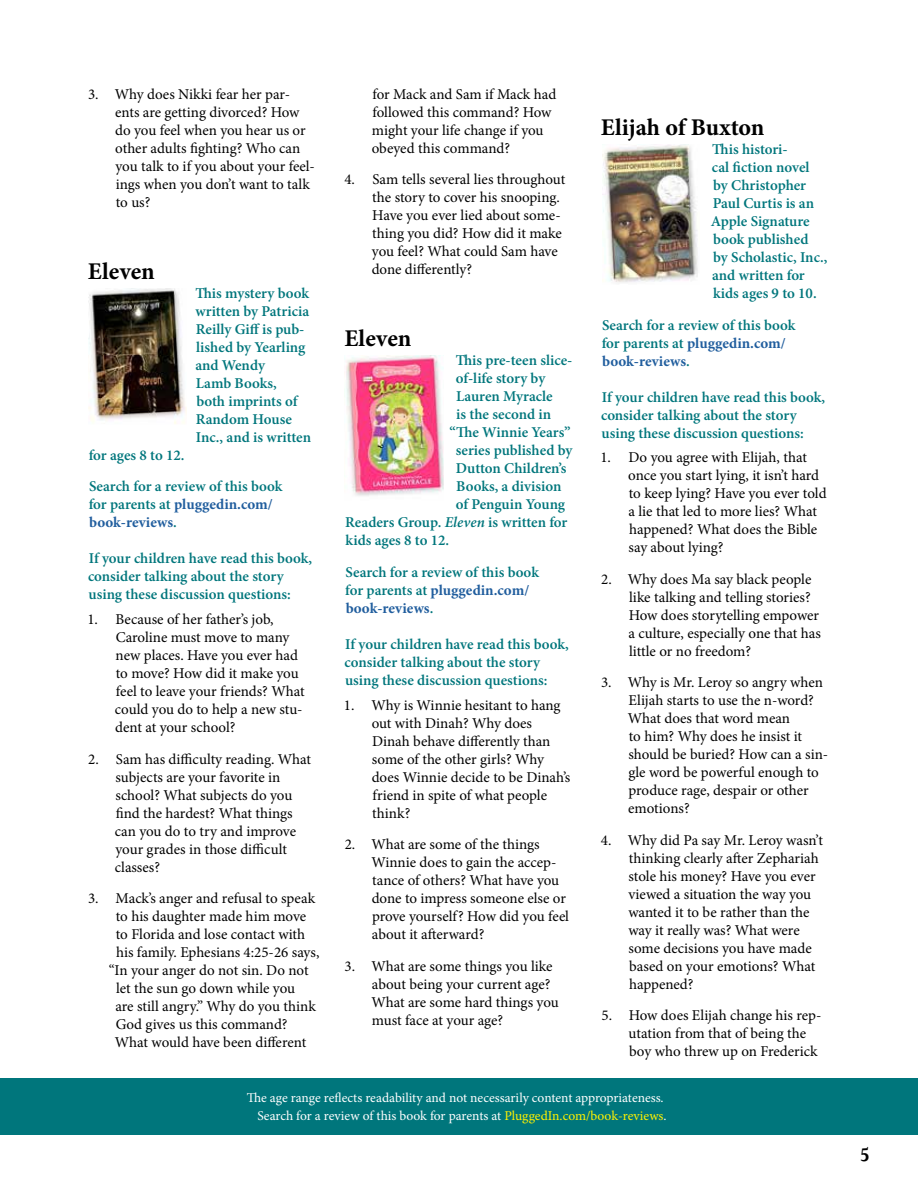
<style>
.page{position:relative;width:918px;height:1188px;background:#fff}
.page>*{position:absolute;margin:0;border:0;box-sizing:border-box;transform-origin:0 0}
.t1{font:700 24px "Minion Pro";color:#000}
.t2{font:700 20.25px "Atma Serif OT";color:#000}
.t3{font:15px/18px "Minion Pro";letter-spacing:-.005em;color:#000}
.t4{font:600 15px/18px "Minion Pro";color:#00767c}
.t5{font:700 15px/18px "Minion Pro";color:#215e9e}
.t6{font:13.5px/18.3px "Minion Pro";letter-spacing:-.005em;color:#fff;text-align:right}
.s1{font-weight:600;color:#00767c}
.s2{font-style:italic}
.s3{font-weight:700;color:#215e9e}
.s4{color:#fff200}
</style>
<div class="page">
<div style="left:0;top:1078px;width:918px;height:56px;background:#00767c"></div>
<img style="left:88px;top:288px;width:99px;height:136px">
<img style="left:346px;top:356px;width:97px;height:140px">
<img style="left:603px;top:145px;width:95px;height:138px">
<p class="t3" style="left:115px;top:85px;width:201px;text-indent:-27px">3. Why does Nikki fear her par&shy;ents are getting divorced? How do you feel when you hear us or other adults fighting? Who can you talk to if you about your feel&shy;ings when you don’t want to talk to us?</p>
<h1 class="t1" style="left:88px;top:254px;width:68px">Eleven</h1>
<p class="t4" style="left:195px;top:284px;width:117px">This mystery book written by Patricia<br>Reilly Giff is pub&shy;lished by Yearling and Wendy<br>Lamb Books,<br>both imprints of<br>Random House<br>Inc., and is written</p>
<p class="t4" style="left:89px;top:439px;width:195px;line-height:31.5px">for ages 8 to 12.<br>Search for a review of this book</p>
<p class="t5" style="left:89px;top:495px;width:186px"><span class="s1">for parents at</span> pluggedin.com/ book-reviews<span class="s1">.</span></p>
<p class="t4" style="left:88px;top:550px;width:226px">If your children have read this book, consider talking about the story using these discussion questions:</p>
<p class="t3" style="left:115px;top:610px;width:191px;text-indent:-28px">1. Because of her father’s job,<br>Caroline must move to many new places. Have you ever had to move? How did it make you feel to leave your friends? What could you do to help a new stu&shy;dent at your school?</p>
<p class="t3" style="left:115px;top:750px;width:198px;text-indent:-27px">2. Sam has difficulty reading. What subjects are your favorite in school? What subjects do you find the hardest? What things can you do to try and improve your grades in those difficult classes?</p>
<p class="t3" style="left:88px;top:889px;width:229px">3. Mack’s anger and refusal to speak</p>
<p class="t3" style="left:116px;top:907px;width:192px">to his daughter made him move</p>
<p class="t3" style="left:116px;top:925px;width:191px">to Florida and lose contact with</p>
<p class="t3" style="left:116px;top:943px;width:205px">his family. Ephesians 4:25-26 says,</p>
<p class="t3" style="left:109px;top:961px;width:201px">“In your anger do not sin. Do not</p>
<p class="t3" style="left:116px;top:979px;width:181px">let the sun go down while you</p>
<p class="t3" style="left:115px;top:997px;width:202px">are still angry.” Why do you think</p>
<p class="t3" style="left:116px;top:1015px;width:174px">God gives us this command?</p>
<p class="t3" style="left:115px;top:1033px;width:193px">What would have been different</p>
<p class="t3" style="left:372px;top:85px;width:186px">for Mack and Sam if Mack had followed this command? How might your life change if you obeyed this command?</p>
<p class="t3" style="left:372px;top:170px;width:195px;text-indent:-27px">4. Sam tells several lies throughout the story to cover his snooping.<br>Have you ever lied about some&shy;thing you did? How did it make you feel? What could Sam have done differently?</p>
<h1 class="t1" style="left:344px;top:322px;width:68px">Eleven</h1>
<p class="t4" style="left:456px;top:352px;width:118px">This pre-teen slice-</p>
<p class="t4" style="left:456px;top:370px;width:91px">of-life story by</p>
<p class="t4" style="left:456px;top:388px;width:98px">Lauren Myracle</p>
<p class="t4" style="left:456px;top:406px;width:96px">is the second in</p>
<p class="t4" style="left:449px;top:424px;width:123px">“The Winnie Years”</p>
<p class="t4" style="left:456px;top:442px;width:118px">series published by</p>
<p class="t4" style="left:456px;top:460px;width:112px">Dutton Children’s</p>
<p class="t4" style="left:456px;top:478px;width:107px">Books, a division</p>
<p class="t4" style="left:456px;top:496px;width:111px">of Penguin Young</p>
<p class="t4" style="left:345px;top:514px;width:224px">Readers Group. <span class="s2">Eleven</span> is written for</p>
<p class="t4" style="left:346px;top:532px;width:105px">kids ages 8 to 12.</p>
<p class="t4" style="left:345px;top:563px;width:195px">Search for a review of this book for parents at <span class="s3">pluggedin.com/ book-reviews</span>.</p>
<p class="t4" style="left:344px;top:635px;width:226px">If your children have read this book, consider talking about the story using these discussion questions:</p>
<p class="t3" style="left:372px;top:696px;width:200px;text-indent:-28px">1. Why is Winnie hesitant to hang out with Dinah? Why does<br>Dinah behave differently than some of the other girls? Why does Winnie decide to be Dinah’s friend in spite of what people think?</p>
<p class="t3" style="left:371px;top:835px;width:199px;text-indent:-27px">2. What are some of the things<br>Winnie does to gain the accep&shy;tance of others? What have you done to impress someone else or prove yourself? How did you feel about it afterward?</p>
<p class="t3" style="left:371px;top:957px;width:189px;text-indent:-27px">3. What are some things you like about being your current age?<br>What are some hard things you must face at your age?</p>
<h1 class="t1" style="left:601px;top:111px;width:165px">Elijah of Buxton</h1>
<p class="t4" style="left:711px;top:140px;width:118px">This histori-<br>cal fiction novel<br>by Christopher<br>Paul Curtis is an<br>Apple Signature book published<br>by Scholastic, Inc., and written for kids ages 9 to 10.</p>
<p class="t4" style="left:602px;top:316px;width:195px">Search for a review of this book for parents at <span class="s3">pluggedin.com/ book-reviews</span>.</p>
<p class="t4" style="left:601px;top:388px;width:226px">If your children have read this book, consider talking about the story using these discussion questions:</p>
<p class="t3" style="left:628px;top:449px;width:200px;text-indent:-28px">1. Do you agree with Elijah, that once you start lying, it isn’t hard to keep lying? Have you ever told a lie that led to more lies? What happened? What does the Bible say about lying?</p>
<p class="t3" style="left:628px;top:570px;width:194px;text-indent:-27px">2. Why does Ma say black people like talking and telling stories?<br>How does storytelling empower a culture, especially one that has little or no freedom?</p>
<p class="t3" style="left:628px;top:674px;width:202px;text-indent:-27px">3. Why is Mr. Leroy so angry when<br>Elijah starts to use the n-word?<br>What does that word mean<br>to him? Why does he insist it should be buried? How can a sin&shy;gle word be powerful enough to produce rage, despair or other emotions?</p>
<p class="t3" style="left:628px;top:831px;width:196px;text-indent:-27px">4. Why did Pa say Mr. Leroy wasn’t thinking clearly after Zephariah stole his money? Have you ever viewed a situation the way you wanted it to be rather than the way it really was? What were some decisions you have made based on your emotions? What happened?</p>
<p class="t3" style="left:629px;top:1007px;width:194px;text-indent:-27px">5. How does Elijah change his rep&shy;utation from that of being the boy who threw up on Frederick</p>
<p class="t6" style="left:247px;top:1088px;width:420px">The age range reflects readability and not necessarily content appropriateness.<br>Search for a review of this book for parents at <span class="s4">PluggedIn.com/book-reviews</span>.</p>
<h2 class="t2" style="left:860px;top:1142px;width:12px">5</h2>
</div>
